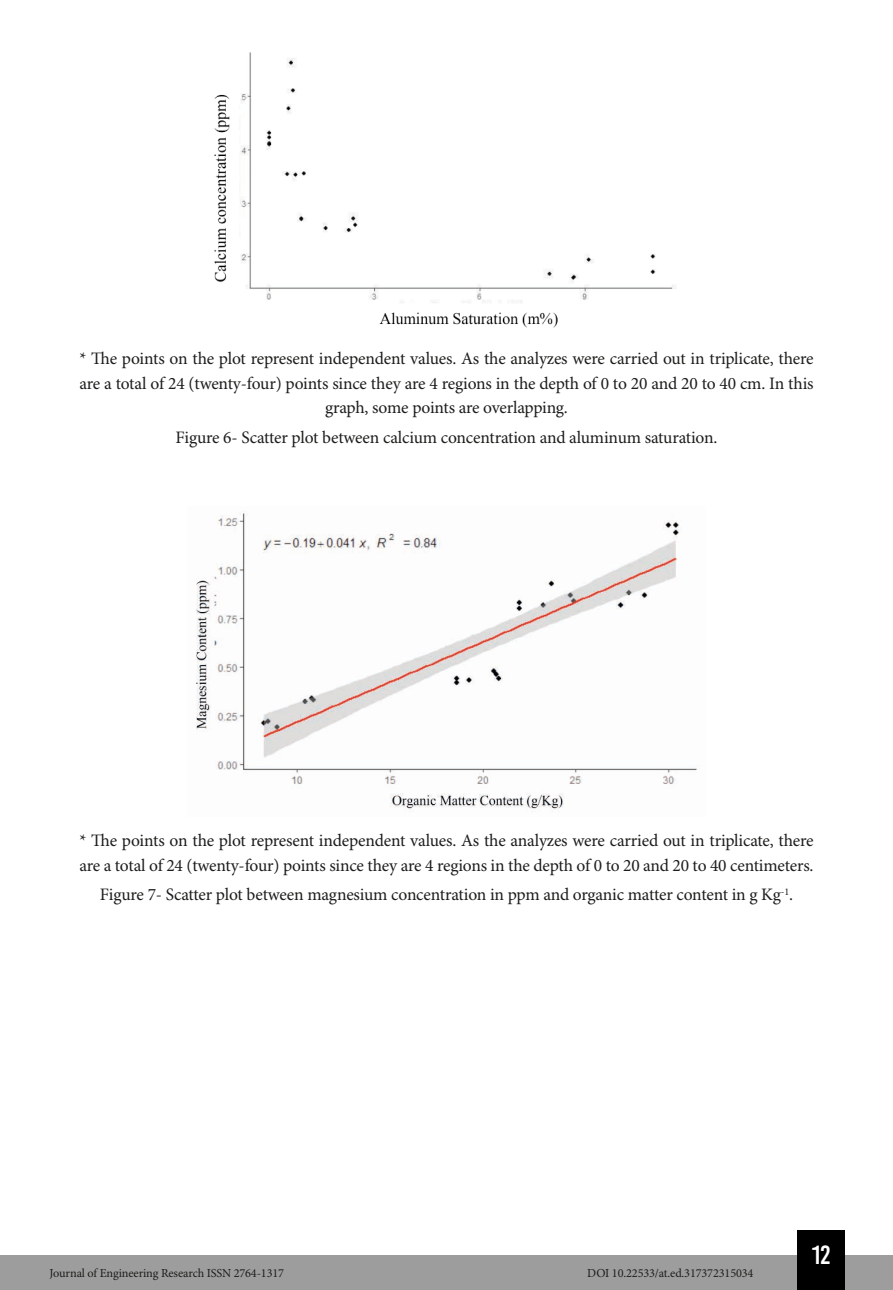
<style>
.page{position:relative;width:893px;height:1290px;background:#fff}
.page>*{position:absolute;margin:0;border:0;box-sizing:border-box;transform-origin:0 0}
.t1{font:26.25px "Bebas Kai";color:#fff}
.t2{font:17.5px/24.5px "Minion Pro";letter-spacing:-.01em;color:#1d1d1b;text-align:center}
.t3{font:12.25px "Minion Pro";letter-spacing:-.01em;color:#1d1d1b}
</style>
<div class="page">
<div style="left:0;top:1255px;width:893px;height:35px;background:#9d9d9d"></div>
<div style="left:797px;top:1230px;width:48px;height:60px;background:#000"></div>
<img style="left:214px;top:52px;width:462px;height:276px">
<img style="left:196px;top:513px;width:501px;height:297px">
<p class="t2" style="left:79px;top:347px;width:736px">* The points on the plot represent independent values. As the analyzes were carried out in triplicate, there are a total of 24 (twenty-four) points since they are 4 regions in the depth of 0 to 20 and 20 to 40 cm. In this graph, some points are overlapping.</p>
<p class="t2" style="left:175px;top:426px;width:544px">Figure 6- Scatter plot between calcium concentration and aluminum saturation.</p>
<p class="t2" style="left:79px;top:829px;width:736px;text-align:left">* The points on the plot represent independent values. As the analyzes were carried out in triplicate, there are a total of 24 (twenty-four) points since they are 4 regions in the depth of 0 to 20 and 20 to 40 centimeters.</p>
<p class="t2" style="left:100px;top:883px;width:695px">Figure 7- Scatter plot between magnesium concentration in ppm and organic matter content in g Kg<sup>-1</sup>.</p>
<p class="t3" style="left:50px;top:1266px;width:236px">Journal of Engineering Research ISSN 2764-1317</p>
<p class="t3" style="left:587px;top:1266px;width:168px">DOI 10.22533/at.ed.317372315034</p>
<h1 class="t1" style="left:812px;top:1241px;width:20px">12</h1>
</div>
